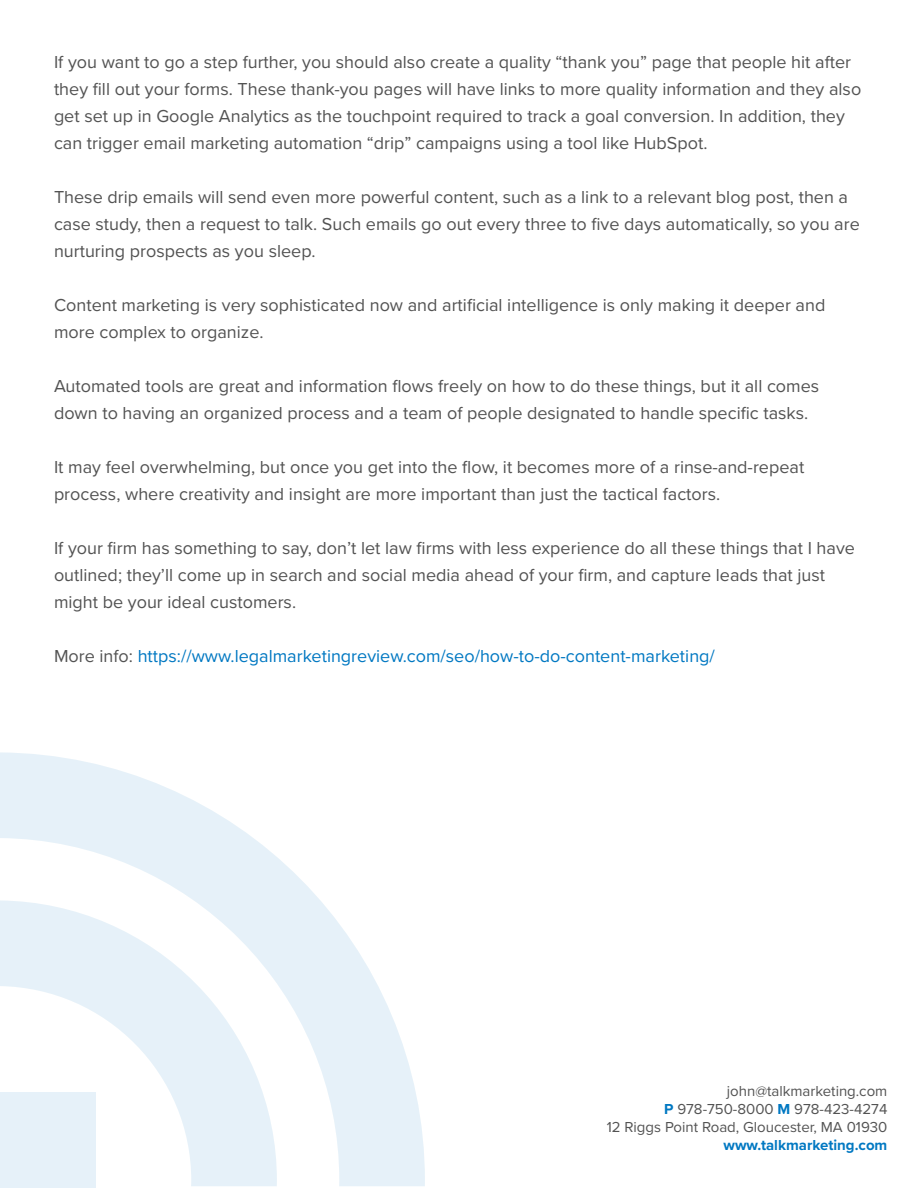
<style>
.page{position:relative;width:918px;height:1188px;background:#fff}
.page>*{position:absolute;margin:0;border:0;box-sizing:border-box;transform-origin:0 0}
.t1{font:18px/27px "Proxima Nova";color:#535353}
.t2{font:18px "Proxima Nova";color:#0078c2}
.t3{font:15px "Proxima Nova";color:#535353}
.t4{font:700 15px "Proxima Nova";color:#0078c2}
.s1{color:#535353}
.s2{font-weight:700;color:#0078c2}
</style>
<div class="page">
<svg style="left:0;top:752px;width:425px;height:434px"></svg>
<svg style="left:0;top:900px;width:277px;height:286px;fill:#ecf4fa"></svg>
<div style="left:0;top:1093px;width:95px;height:95px;background:#e6f1f9"></div>
<p class="t1" style="left:54px;top:48px;width:809px">If you want to go a step further, you should also create a quality “thank you” page that people hit after they fill out your forms. These thank-you pages will have links to more quality information and they also get set up in Google Analytics as the touchpoint required to track a goal conversion. In addition, they can trigger email marketing automation “drip” campaigns using a tool like HubSpot.</p>
<p class="t1" style="left:54px;top:183px;width:807px">These drip emails will send even more powerful content, such as a link to a relevant blog post, then a case study, then a request to talk. Such emails go out every three to five days automatically, so you are nurturing prospects as you sleep.</p>
<p class="t1" style="left:54px;top:291px;width:773px">Content marketing is very sophisticated now and artificial intelligence is only making it deeper and more complex to organize.</p>
<p class="t1" style="left:54px;top:372px;width:767px">Automated tools are great and information flows freely on how to do these things, but it all comes down to having an organized process and a team of people designated to handle specific tasks.</p>
<p class="t1" style="left:54px;top:453px;width:752px">It may feel overwhelming, but once you get into the flow, it becomes more of a rinse-and-repeat process, where creativity and insight are more important than just the tactical factors.</p>
<p class="t1" style="left:54px;top:534px;width:803px">If your firm has something to say, don’t let law firms with less experience do all these things that I have outlined; they’ll come up in search and social media ahead of your firm, and capture leads that just might be your ideal customers.</p>
<p class="t2" style="left:54px;top:643px;width:662px"><span class="s1">More info:</span> https://www.legalmarketingreview.com/seo/how-to-do-content-marketing/</p>
<p class="t3" style="left:727px;top:1080px;width:162px">john@talkmarketing.com</p>
<p class="t3" style="left:664px;top:1098px;width:225px"><span class="s2">P</span> 978-750-8000 <span class="s2">M</span> 978-423-4274</p>
<p class="t3" style="left:607px;top:1116px;width:282px">12 Riggs Point Road, Gloucester, MA 01930</p>
<p class="t4" style="left:724px;top:1134px;width:165px">www.talkmarketing.com</p>
</div>
